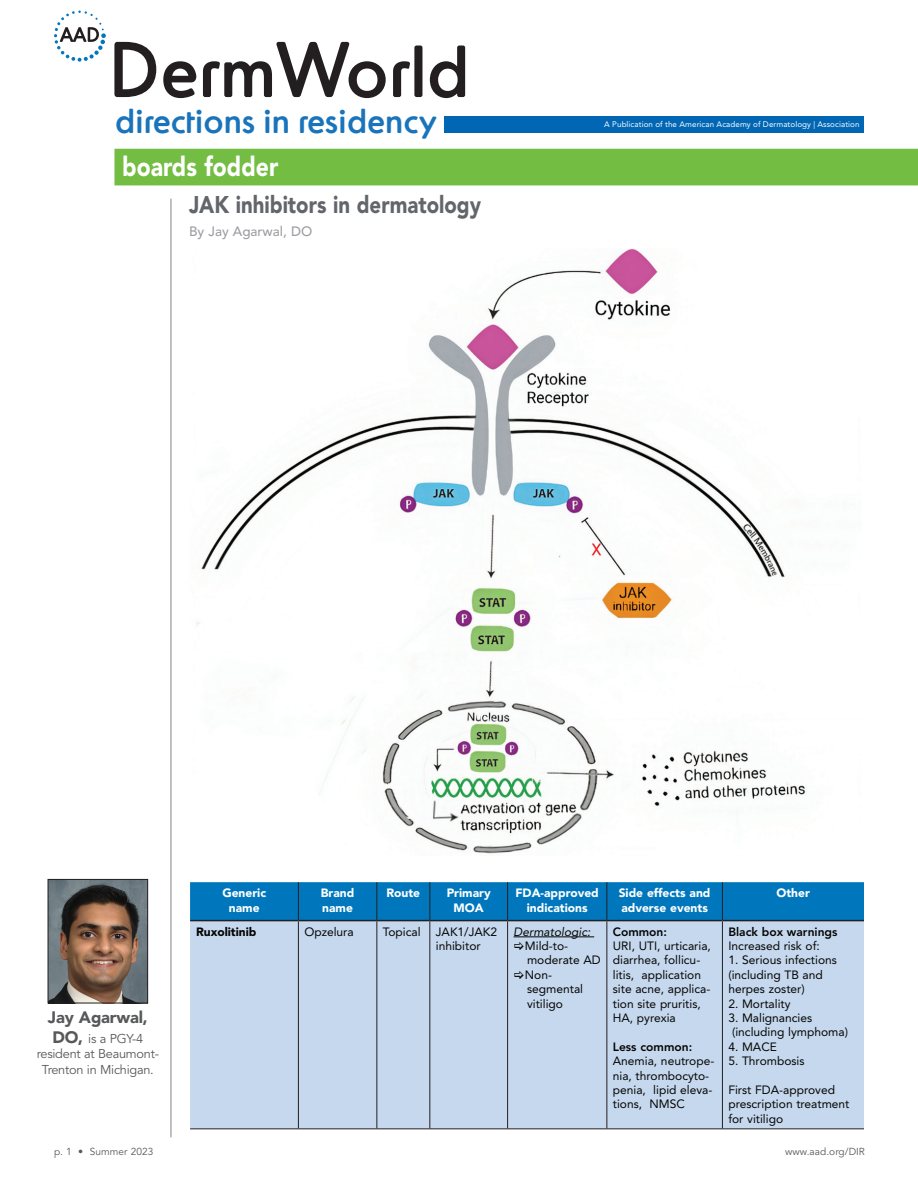
<style>
.page{position:relative;width:918px;height:1188px;background:#fff}
.page>*{position:absolute;margin:0;border:0;box-sizing:border-box;transform-origin:0 0}
.t1{font:73.5px "Derm Roman";color:#231f20}
.t2{font:34.65px "Derm Roman";color:#1974bb}
.t3{font:900 27px "Avenir LT Std";color:#fff;scale:.85 1}
.t4{font:900 24px "Avenir LT Std";color:#62656a;scale:.85 1}
.t5{font:900 16.5px "Avenir LT Std";letter-spacing:-.01em;color:#57585a}
.t6{font:500 13.5px "Avenir LT Std";color:#9d9ea2}
.t7{font:12.75px/15.3px "Avenir LT Std";letter-spacing:-.02em;color:#57585a;text-align:center}
.t8{font:12px/14.4px "Avenir LT Std";color:#040503}
.t9{font:900 12px/14.4px "Avenir LT Std";color:#fff;text-align:center}
.t10{font:800 12px "Avenir LT Std";color:#040503}
.t11{font:italic 12px "Avenir LT Std";color:#040503}
.t12{font:900 12px "Avenir LT Std";color:#040503}
.t13{font:10.2px "Avenir LT Std";letter-spacing:.005em;color:#57585a}
.t14{font:7.95px "Avenir LT Std";letter-spacing:.01em;color:#fff}
.s1{font-weight:900;font-size:16.5px}
</style>
<div class="page">
<div style="left:114px;top:149px;width:804px;height:36px;background:#74bd43"></div>
<div style="left:445px;top:117px;width:419px;height:16px;background:#0166b3"></div>
<svg style="left:54px;top:10px;width:52px;height:52px"></svg>
<hr style="left:170px;top:199px;width:2px;height:938px;background:#bcbbbf">
<img style="left:50px;top:881px;width:96px;height:120px">
<div style="left:48px;top:879px;width:100px;height:124px;border:1px solid #231f20"></div>
<img style="left:196px;top:248px;width:610px;height:606px">
<div style="left:190px;top:882px;width:674px;height:38px;background:#0077bd"></div>
<div style="left:190px;top:921px;width:674px;height:207px;background:#c6d8ee"></div>
<hr style="left:298px;top:882px;width:1px;height:38px;background:#231f20">
<hr style="left:376px;top:882px;width:1px;height:38px;background:#231f20">
<hr style="left:429px;top:882px;width:1px;height:38px;background:#231f20">
<hr style="left:507px;top:882px;width:1px;height:38px;background:#231f20">
<hr style="left:606px;top:882px;width:1px;height:38px;background:#231f20">
<hr style="left:722px;top:882px;width:1px;height:38px;background:#231f20">
<hr style="left:298px;top:921px;width:1px;height:207px;background:#231f20">
<hr style="left:376px;top:921px;width:1px;height:207px;background:#231f20">
<hr style="left:429px;top:921px;width:1px;height:207px;background:#231f20">
<hr style="left:507px;top:921px;width:1px;height:207px;background:#231f20">
<hr style="left:606px;top:921px;width:1px;height:207px;background:#231f20">
<hr style="left:722px;top:921px;width:1px;height:207px;background:#231f20">
<hr style="left:190px;top:1128px;width:108px;height:1px;background:#231f20">
<hr style="left:298px;top:1128px;width:79px;height:1px;background:#231f20">
<hr style="left:377px;top:1128px;width:53px;height:1px;background:#231f20">
<hr style="left:430px;top:1128px;width:78px;height:1px;background:#231f20">
<hr style="left:508px;top:1128px;width:99px;height:1px;background:#231f20">
<hr style="left:607px;top:1128px;width:115px;height:1px;background:#231f20">
<hr style="left:722px;top:1128px;width:142px;height:1px;background:#231f20">
<hr style="left:190px;top:920px;width:108px;height:1px;background:#231f20">
<hr style="left:298px;top:920px;width:79px;height:1px;background:#231f20">
<hr style="left:377px;top:920px;width:53px;height:1px;background:#231f20">
<hr style="left:430px;top:920px;width:78px;height:1px;background:#231f20">
<hr style="left:508px;top:920px;width:99px;height:1px;background:#231f20">
<hr style="left:607px;top:920px;width:115px;height:1px;background:#231f20">
<hr style="left:722px;top:920px;width:142px;height:1px;background:#231f20">
<hr style="left:514px;top:937px;width:80px;height:1px;background:#040503">
<svg style="left:515px;top:942px;width:9px;height:8px"></svg>
<svg style="left:515px;top:971px;width:9px;height:8px"></svg>
<h1 class="t1" style="left:108px;top:41px;width:363px">DermWorld</h1>
<h2 class="t2" style="left:115px;top:106px;width:323px">directions in residency</h2>
<h3 class="t3" style="left:122px;top:150px;width:185px">boards fodder</h3>
<h3 class="t4" style="left:189px;top:190px;width:345px">JAK inhibitors in dermatology</h3>
<p class="t6" style="left:189px;top:223px;width:125px">By Jay Agarwal, DO</p>
<p class="t14" style="left:604px;top:120px;width:257px">A Publication of the American Academy of Dermatology | Association</p>
<h3 class="t5" style="left:48px;top:1007px;width:101px">Jay Agarwal,</h3>
<p class="t7" style="left:37px;top:1031px;width:124px"><span class="s1">DO,</span> is a PGY-4 resident at Beaumont-<br>Trenton in Michigan.</p>
<p class="t9" style="left:222px;top:886px;width:45px">Generic name</p>
<p class="t9" style="left:321px;top:886px;width:35px;text-align:left">Brand name</p>
<p class="t9" style="left:386px;top:886px;width:35px">Route</p>
<p class="t9" style="left:447px;top:886px;width:46px">Primary<br>MOA</p>
<p class="t9" style="left:516px;top:886px;width:85px">FDA-approved indications</p>
<p class="t9" style="left:619px;top:886px;width:93px;text-align:left">Side effects and adverse events</p>
<p class="t9" style="left:776px;top:886px;width:35px">Other</p>
<p class="t12" style="left:196px;top:924px;width:62px">Ruxolitinib</p>
<p class="t8" style="left:304px;top:924px;width:51px">Opzelura</p>
<p class="t8" style="left:383px;top:924px;width:39px">Topical</p>
<p class="t8" style="left:436px;top:924px;width:63px">JAK1/JAK2 inhibitor</p>
<p class="t11" style="left:514px;top:925px;width:78px">Dermatologic:</p>
<p class="t10" style="left:728px;top:924px;width:111px">Black box warnings</p>
<p class="t8" style="left:728px;top:939px;width:93px">Increased risk of:</p>
<p class="t8" style="left:728px;top:953px;width:110px">1. Serious infections (including TB and herpes zoster)</p>
<p class="t8" style="left:728px;top:996px;width:64px">2. Mortality</p>
<p class="t8" style="left:732px;top:1011px;width:117px;text-indent:-4px">3. Malignancies (including lymphoma)</p>
<p class="t8" style="left:728px;top:1040px;width:50px">4. MACE</p>
<p class="t8" style="left:728px;top:1054px;width:78px">5. Thrombosis</p>
<p class="t8" style="left:728px;top:1083px;width:123px">First FDA-approved prescription treatment for vitiligo</p>
<p class="t10" style="left:613px;top:924px;width:56px">Common:</p>
<p class="t8" style="left:613px;top:939px;width:100px">URI, UTI, urticaria, diarrhea, follicu&shy;litis, application site acne, applica&shy;tion site pruritis,<br>HA, pyrexia</p>
<p class="t10" style="left:613px;top:1040px;width:81px">Less common:</p>
<p class="t8" style="left:613px;top:1054px;width:103px">Anemia, neutrope&shy;nia, thrombocyto&shy;penia, lipid eleva&shy;tions, NMSC</p>
<p class="t8" style="left:525px;top:939px;width:77px">Mild-to&shy;moderate AD<br>Non&shy;segmental vitiligo</p>
<p class="t13" style="left:54px;top:1146px;width:101px">p. 1 • Summer 2023</p>
<p class="t13" style="left:785px;top:1146px;width:81px">www.aad.org/DIR</p>
</div>
